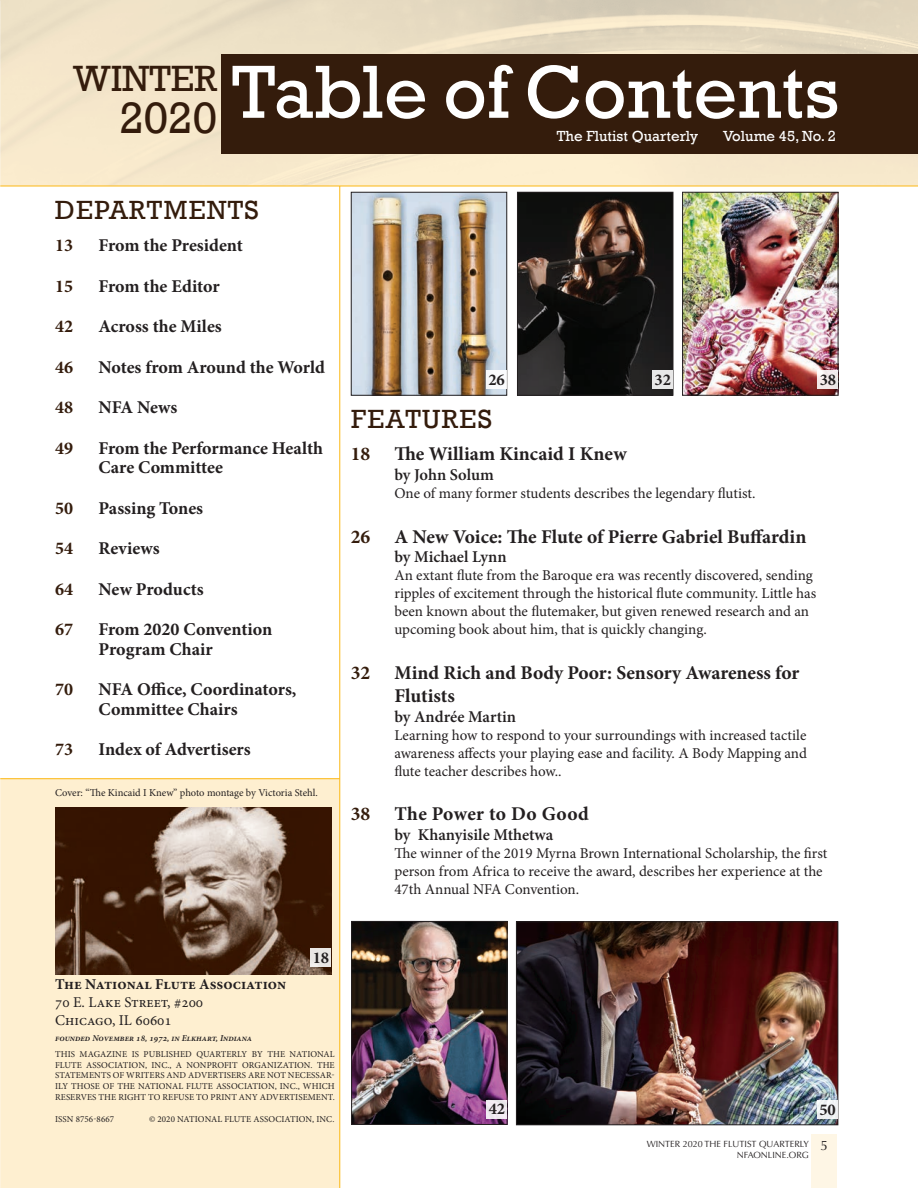
<style>
.page{position:relative;width:918px;height:1188px;background:#fff}
.page>*{position:absolute;margin:0;border:0;box-sizing:border-box;transform-origin:0 0}
.t1{font:76.5px "Rockwell";color:#fff}
.t2{font:45px "Rockwell";color:#341c0c}
.t3{font:37.5px "Rockwell";color:#341c0c}
.t4{font:27px "Rockwell";letter-spacing:.05em;color:#341c0c}
.t5{font:700 19.5px/23.4px "Minion Pro";color:#231f20}
.t6{font:700 19.5px "Minion Pro";letter-spacing:.02em;color:#231f20}
.t7{font:700 18px/19.5px "Minion Pro";letter-spacing:-.005em;color:#231f20}
.t8{font:700 18px "Minion Pro";color:#341c0c}
.t9{font:600 16.5px "Minion Pro";color:#231f20}
.t10{font:700 16.5px "Minion Pro";letter-spacing:-.01em;color:#231f20}
.t11{font:15px/18px "Minion Pro";color:#231f20}
.t12{font:15px "Rockwell";color:#fff}
.t13{font:700 15px "Minion Pro";color:#231f20}
.t14{font:10.5px "Minion Pro";letter-spacing:-.005em;color:#231f20}
.t15{font:9px/10.8px "Minion Pro";letter-spacing:.01em;color:#231f20;text-align:justify}
.t16{font:9px/10.8px "Optima";color:#231f20}
.t17{font:italic 600 9px "Minion Pro";color:#231f20}
.s1{color:#341c0c}
.s2{font-size:13.5px}
</style>
<div class="page">
<div style="left:812px;top:1134px;width:25px;height:54px;background:#fef6e5"></div>
<div style="left:0;top:779px;width:340px;height:409px;background:#feefd0"></div>
<hr style="left:339px;top:165px;width:1px;height:1023px;background:#fcb814">
<img style="left:0;top:0;width:918px;height:186px">
<img style="left:353px;top:194px;width:152px;height:199px">
<div style="left:351px;top:192px;width:156px;height:203px;border:1px solid #231f20"></div>
<div style="left:221px;top:54px;width:697px;height:99px;background:#341c0c"></div>
<div style="left:486px;top:370px;width:21px;height:19px;background:#fff"></div>
<img style="left:519px;top:194px;width:152px;height:199px">
<div style="left:517px;top:192px;width:156px;height:203px;border:1px solid #231f20"></div>
<img style="left:684px;top:194px;width:152px;height:199px">
<div style="left:682px;top:192px;width:156px;height:203px;border:1px solid #231f20"></div>
<div style="left:652px;top:370px;width:21px;height:19px;background:#e8e8e8"></div>
<svg style="left:817px;top:370px;width:21px;height:19px"></svg>
<img style="left:55px;top:808px;width:277px;height:166px">
<div style="left:310px;top:948px;width:21px;height:19px;background:#eae7e5"></div>
<img style="left:518px;top:924px;width:318px;height:199px">
<div style="left:516px;top:922px;width:322px;height:203px;border:1px solid #231f20"></div>
<div style="left:817px;top:1100px;width:21px;height:19px;background:#f1f3f6"></div>
<img style="left:353px;top:923px;width:152px;height:200px">
<div style="left:351px;top:921px;width:156px;height:204px;border:1px solid #231f20"></div>
<div style="left:486px;top:1100px;width:21px;height:18px;background:#f2ebf2"></div>
<hr style="left:0;top:186px;width:918px;height:1px;background:#fcb814">
<hr style="left:0;top:778px;width:340px;height:1px;background:#fcb814">
<h3 class="t3" style="left:73px;top:57px;width:145px">WINTER</h3>
<h2 class="t2" style="left:120px;top:92px;width:99px">2020</h2>
<h1 class="t1" style="left:232px;top:48px;width:609px">Table of Contents</h1>
<p class="t12" style="left:557px;top:128px;width:143px">The Flutist Quarterly</p>
<p class="t12" style="left:723px;top:128px;width:114px">Volume 45, No. 2</p>
<h3 class="t4" style="left:55px;top:195px;width:205px">DEPARTMENTS</h3>
<p class="t8" style="left:55px;top:233px;width:19px">13</p>
<p class="t7" style="left:99px;top:236px;width:146px">From the President</p>
<p class="t8" style="left:55px;top:274px;width:19px">15</p>
<p class="t7" style="left:99px;top:276px;width:123px">From the Editor</p>
<p class="t8" style="left:55px;top:314px;width:19px">42</p>
<p class="t7" style="left:99px;top:317px;width:125px">Across the Miles</p>
<p class="t8" style="left:55px;top:355px;width:19px">46</p>
<p class="t7" style="left:99px;top:357px;width:228px">Notes from Around the World</p>
<p class="t8" style="left:55px;top:395px;width:19px">48</p>
<p class="t7" style="left:99px;top:398px;width:80px">NFA News</p>
<p class="t8" style="left:55px;top:436px;width:19px">49</p>
<p class="t7" style="left:99px;top:438px;width:226px">From the Performance Health<br>Care Committee</p>
<p class="t8" style="left:55px;top:496px;width:19px">50</p>
<p class="t7" style="left:99px;top:498px;width:106px">Passing Tones</p>
<p class="t8" style="left:55px;top:536px;width:19px">54</p>
<p class="t7" style="left:99px;top:539px;width:63px">Reviews</p>
<p class="t8" style="left:55px;top:577px;width:19px">64</p>
<p class="t7" style="left:99px;top:579px;width:107px">New Products</p>
<p class="t8" style="left:55px;top:617px;width:19px">67</p>
<p class="t7" style="left:99px;top:620px;width:175px">From 2020 Convention<br>Program Chair</p>
<p class="t8" style="left:55px;top:677px;width:19px">70</p>
<p class="t7" style="left:99px;top:680px;width:199px">NFA Office, Coordinators,<br>Committee Chairs</p>
<p class="t8" style="left:55px;top:737px;width:19px">73</p>
<p class="t7" style="left:99px;top:740px;width:154px">Index of Advertisers</p>
<p class="t14" style="left:55px;top:785px;width:264px">Cover: “The Kincaid I Knew” photo montage by Victoria Stehl.</p>
<p class="t10" style="left:488px;top:368px;width:18px">26</p>
<h3 class="t4" style="left:351px;top:403px;width:142px">FEATURES</h3>
<p class="t10" style="left:655px;top:368px;width:18px">32</p>
<p class="t10" style="left:820px;top:368px;width:18px">38</p>
<h3 class="t5" style="left:351px;top:442px;width:277px"><span class="s1">18</span> The William Kincaid I Knew</h3>
<p class="t9" style="left:394px;top:463px;width:101px">by John Solum</p>
<p class="t11" style="left:394px;top:484px;width:363px">One of many former students describes the legendary flutist.</p>
<h3 class="t5" style="left:351px;top:524px;width:457px"><span class="s1">26</span> A New Voice: The Flute of Pierre Gabriel Buffardin</h3>
<p class="t9" style="left:394px;top:546px;width:114px">by Michael Lynn</p>
<p class="t11" style="left:394px;top:567px;width:423px">An extant flute from the Baroque era was recently discovered, sending ripples of excitement through the historical flute community. Little has been known about the flutemaker, but given renewed research and an upcoming book about him, that is quickly changing.</p>
<h3 class="t5" style="left:394px;top:661px;width:407px;text-indent:-44px"><span class="s1">32</span> Mind Rich and Body Poor: Sensory Awareness for<br>Flutists</h3>
<p class="t9" style="left:394px;top:705px;width:123px">by Andrée Martin</p>
<p class="t11" style="left:394px;top:726px;width:414px;text-align:justify">Learning how to respond to your surroundings with increased tactile awareness affects your playing ease and facility. A Body Mapping and flute teacher describes how..</p>
<h3 class="t6" style="left:351px;top:800px;width:240px"><span class="s1">38</span> The Power to Do Good</h3>
<p class="t9" style="left:394px;top:823px;width:161px">by Khanyisile Mthetwa</p>
<p class="t11" style="left:394px;top:844px;width:434px">The winner of the 2019 Myrna Brown International Scholarship, the first person from Africa to receive the award, describes her experience at the<br>47th Annual NFA Convention.</p>
<p class="t10" style="left:313px;top:946px;width:18px">18</p>
<p class="t13" style="left:55px;top:974px;width:233px">The National Flute Association</p>
<p class="t11" style="left:55px;top:993px;width:150px">70 E. Lake Street, #200<br>Chicago, IL 60601</p>
<p class="t17" style="left:55px;top:1031px;width:198px">founded November 18, 1972, in Elkhart, Indiana</p>
<p class="t15" style="left:55px;top:1048px;width:281px">THIS MAGAZINE IS PUBLISHED QUARTERLY BY THE NATIONAL FLUTE ASSOCIATION, INC., A NONPROFIT ORGANIZATION. THE STATEMENTS OF WRITERS AND ADVERTISERS ARE NOT NECESSAR-ILY THOSE OF THE NATIONAL FLUTE ASSOCIATION, INC., WHICH RESERVES THE RIGHT TO REFUSE TO PRINT ANY ADVERTISEMENT.</p>
<p class="t15" style="left:55px;top:1113px;width:61px">ISSN 8756-8667</p>
<p class="t15" style="left:149px;top:1113px;width:187px">© 2020 NATIONAL FLUTE ASSOCIATION, INC.</p>
<p class="t10" style="left:489px;top:1097px;width:18px">42</p>
<p class="t10" style="left:820px;top:1098px;width:18px">50</p>
<p class="t16" style="left:737px;top:1139px;width:93px;text-indent:-90px">WINTER 2020 THE FLUTIST QUARTERLY <span class="s2">5<br></span>NFAONLINE.ORG</p>
</div>
